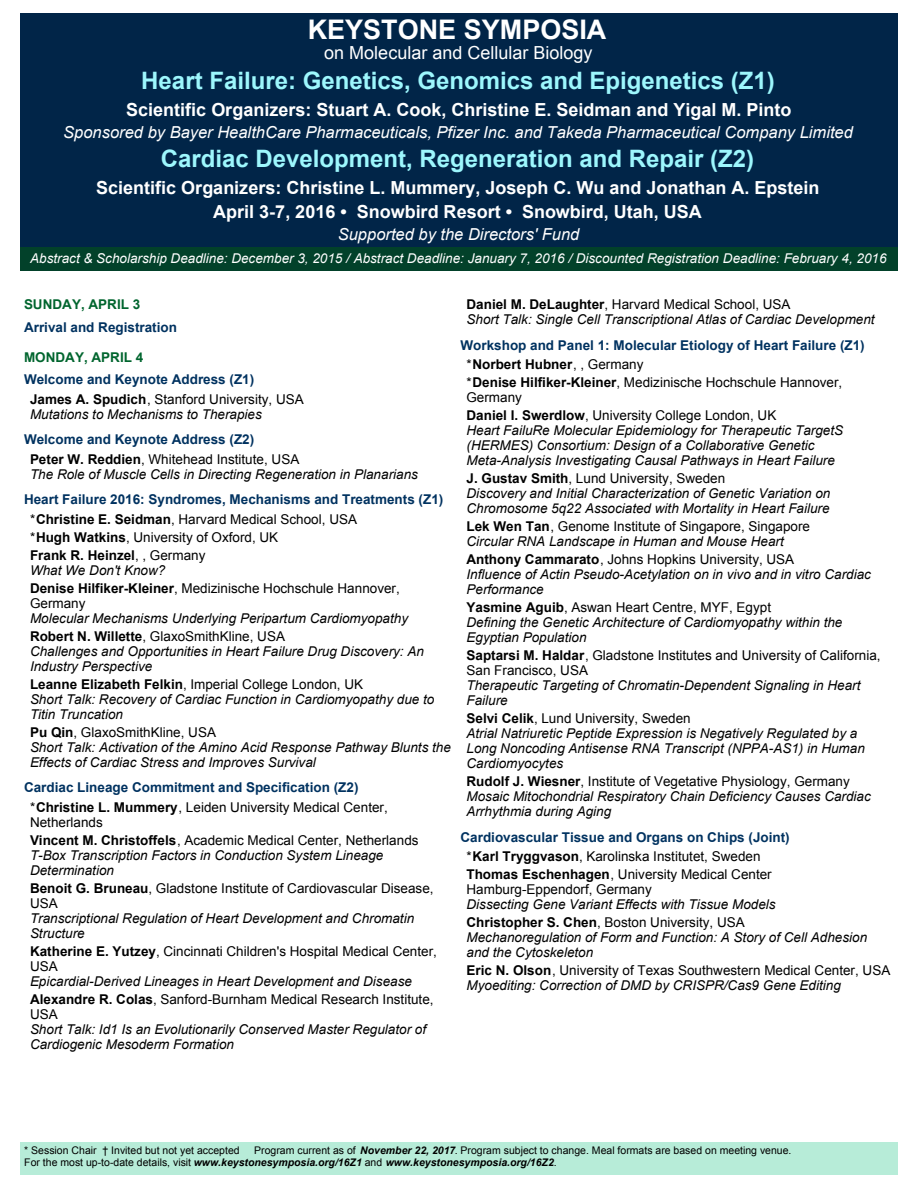
<style>
.page{position:relative;width:918px;height:1188px;background:#fff}
.page>*{position:absolute;margin:0;border:0;box-sizing:border-box;transform-origin:0 0}
.t1{font:700 27px "Arial";color:#fff}
.t2{font:700 24px "Arial";color:#9df7fd}
.t3{font:700 18px/24px "Arial";color:#fff;text-align:center}
.t4{font:18px "Arial";color:#fff}
.t5{font:italic 16.5px "Arial";color:#fff}
.t6{font:italic 13.5px/15px "Arial";color:#000}
.t7{font:13.5px/15px "Arial";color:#000}
.t8{font:700 13.5px/19.5px "Arial";color:#003260}
.t9{font:italic 13.5px "Arial";color:#fff}
.t10{font:700 13.5px "Arial";color:#00652e}
.t11{font:10.5px/12px "Arial";color:#000}
.s1{color:#000}
.s2{font-weight:400;color:#000}
.s3{font-weight:700}
.s4{font-style:italic}
.s5{font-weight:700;font-style:normal}
.s6{font-style:normal}
.s7{font-weight:700;font-style:italic}
</style>
<div class="page">
<div style="left:20px;top:1142px;width:877px;height:33px;background:#b7ecd8"></div>
<div style="left:20px;top:14px;width:877px;height:234px;background:#012548"></div>
<div style="left:20px;top:248px;width:877px;height:24px;background:#02412a"></div>
<h1 class="t1" style="left:308px;top:19px;width:300px">KEYSTONE SYMPOSIA</h1>
<h3 class="t4" style="left:324px;top:45px;width:270px">on Molecular and Cellular Biology</h3>
<h2 class="t2" style="left:141px;top:71px;width:635px">Heart Failure: Genetics, Genomics and Epigenetics (Z1)</h2>
<h3 class="t3" style="left:126px;top:99px;width:667px">Scientific Organizers: Stuart A. Cook, Christine E. Seidman and Yigal M. Pinto</h3>
<p class="t5" style="left:63px;top:126px;width:791px">Sponsored by Bayer HealthCare Pharmaceuticals, Pfizer Inc. and Takeda Pharmaceutical Company Limited</p>
<h2 class="t2" style="left:161px;top:149px;width:595px">Cardiac Development, Regeneration and Repair (Z2)</h2>
<h3 class="t3" style="left:96px;top:177px;width:725px">Scientific Organizers: Christine L. Mummery, Joseph C. Wu and Jonathan A. Epstein<br>April 3-7, 2016 • Snowbird Resort • Snowbird, Utah, USA</h3>
<p class="t5" style="left:338px;top:228px;width:243px">Supported by the Directors' Fund</p>
<p class="t9" style="left:30px;top:253px;width:858px">Abstract &amp; Scholarship Deadline: December 3, 2015 / Abstract Deadline: January 7, 2016 / Discounted Registration Deadline: February 4, 2016</p>
<p class="t10" style="left:24px;top:299px;width:118px">SUNDAY, APRIL 3</p>
<p class="t8" style="left:24px;top:318px;width:155px">Arrival and Registration</p>
<p class="t10" style="left:24px;top:352px;width:121px">MONDAY, APRIL 4</p>
<p class="t8" style="left:30px;top:371px;width:275px;text-indent:-6px">Welcome and Keynote Address (Z1)<br><span class="s1">James A. Spudich</span><span class="s2">, Stanford University, USA</span></p>
<p class="t6" style="left:30px;top:407px;width:233px">Mutations to Mechanisms to Therapies</p>
<p class="t8" style="left:30px;top:431px;width:271px;text-indent:-6px">Welcome and Keynote Address (Z2)<br><span class="s1">Peter W. Reddien</span><span class="s2">, Whitehead Institute, USA</span></p>
<p class="t6" style="left:30px;top:467px;width:389px">The Role of Muscle Cells in Directing Regeneration in Planarians</p>
<p class="t8" style="left:30px;top:491px;width:415px;text-indent:-6px">Heart Failure 2016: Syndromes, Mechanisms and Treatments (Z1) <span class="s2">*</span><span class="s1">Christine E. Seidman</span><span class="s2">, Harvard Medical School, USA</span></p>
<p class="t7" style="left:30px;top:529px;width:250px;line-height:18px">*<span class="s3">Hugh Watkins</span>, University of Oxford, UK<br><span class="s3">Frank R. Heinzel</span>, , Germany</p>
<p class="t7" style="left:30px;top:562px;width:371px;line-height:18px"><span class="s4">What We Don't Know?<br></span><span class="s3">Denise Hilfiker-Kleiner</span>, Medizinische Hochschule Hannover,</p>
<p class="t7" style="left:30px;top:597px;width:57px">Germany</p>
<p class="t6" style="left:30px;top:610px;width:380px;line-height:18px">Molecular Mechanisms Underlying Peripartum Cardiomyopathy<br><span class="s5">Robert N. Willette</span><span class="s6">, GlaxoSmithKline, USA</span></p>
<p class="t6" style="left:30px;top:644px;width:395px">Challenges and Opportunities in Heart Failure Drug Discovery: An<br>Industry Perspective</p>
<p class="t6" style="left:30px;top:677px;width:406px"><span class="s5">Leanne Elizabeth Felkin</span><span class="s6">, Imperial College London, UK<br></span>Short Talk: Recovery of Cardiac Function in Cardiomyopathy due to<br>Titin Truncation</p>
<p class="t6" style="left:30px;top:725px;width:422px"><span class="s5">Pu Qin</span><span class="s6">, GlaxoSmithKline, USA<br></span>Short Talk: Activation of the Amino Acid Response Pathway Blunts the<br>Effects of Cardiac Stress and Improves Survival</p>
<p class="t8" style="left:30px;top:779px;width:359px;text-indent:-6px">Cardiac Lineage Commitment and Specification (Z2) <span class="s2">*</span><span class="s1">Christine L. Mummery</span><span class="s2">, Leiden University Medical Center,</span></p>
<p class="t7" style="left:30px;top:814px;width:390px;line-height:18px">Netherlands<br><span class="s3">Vincent M. Christoffels</span>, Academic Medical Center, Netherlands</p>
<p class="t6" style="left:30px;top:848px;width:355px">T-Box Transcription Factors in Conduction System Lineage<br>Determination</p>
<p class="t7" style="left:30px;top:882px;width:405px"><span class="s3">Benoit G. Bruneau</span>, Gladstone Institute of Cardiovascular Disease,<br>USA</p>
<p class="t6" style="left:30px;top:911px;width:386px">Transcriptional Regulation of Heart Development and Chromatin<br>Structure</p>
<p class="t7" style="left:30px;top:945px;width:408px"><span class="s3">Katherine E. Yutzey</span>, Cincinnati Children's Hospital Medical Center,<br>USA</p>
<p class="t6" style="left:30px;top:973px;width:405px;line-height:18px">Epicardial-Derived Lineages in Heart Development and Disease<br><span class="s5">Alexandre R. Colas</span><span class="s6">, Sanford-Burnham Medical Research Institute,</span></p>
<p class="t7" style="left:30px;top:1008px;width:29px">USA</p>
<p class="t6" style="left:30px;top:1022px;width:398px">Short Talk: Id1 Is an Evolutionarily Conserved Master Regulator of<br>Cardiogenic Mesoderm Formation</p>
<p class="t6" style="left:466px;top:298px;width:410px"><span class="s5">Daniel M. DeLaughter</span><span class="s6">, Harvard Medical School, USA<br></span>Short Talk: Single Cell Transcriptional Atlas of Cardiac Development</p>
<p class="t8" style="left:466px;top:336px;width:400px;text-indent:-6px">Workshop and Panel 1: Molecular Etiology of Heart Failure (Z1) <span class="s2">*</span><span class="s1">Norbert Hubner</span><span class="s2">, , Germany</span></p>
<p class="t7" style="left:466px;top:376px;width:377px">*<span class="s3">Denise Hilfiker-Kleiner</span>, Medizinische Hochschule Hannover,<br>Germany</p>
<p class="t6" style="left:466px;top:409px;width:378px"><span class="s5">Daniel I. Swerdlow</span><span class="s6">, University College London, UK<br></span>Heart FailuRe Molecular Epidemiology for Therapeutic TargetS (HERMES) Consortium: Design of a Collaborative Genetic Meta-Analysis Investigating Causal Pathways in Heart Failure</p>
<p class="t6" style="left:466px;top:472px;width:365px"><span class="s5">J. Gustav Smith</span><span class="s6">, Lund University, Sweden<br></span>Discovery and Initial Characterization of Genetic Variation on<br>Chromosome 5q22 Associated with Mortality in Heart Failure</p>
<p class="t6" style="left:466px;top:520px;width:345px"><span class="s5">Lek Wen Tan</span><span class="s6">, Genome Institute of Singapore, Singapore<br></span>Circular RNA Landscape in Human and Mouse Heart</p>
<p class="t6" style="left:466px;top:553px;width:406px"><span class="s5">Anthony Cammarato</span><span class="s6">, Johns Hopkins University, USA<br></span>Influence of Actin Pseudo-Acetylation on in vivo and in vitro Cardiac<br>Performance</p>
<p class="t6" style="left:466px;top:601px;width:377px"><span class="s5">Yasmine Aguib</span><span class="s6">, Aswan Heart Centre, MYF, Egypt<br></span>Defining the Genetic Architecture of Cardiomyopathy within the<br>Egyptian Population</p>
<p class="t7" style="left:466px;top:649px;width:416px"><span class="s3">Saptarsi M. Haldar</span>, Gladstone Institutes and University of California,<br>San Francisco, USA</p>
<p class="t6" style="left:466px;top:679px;width:395px">Therapeutic Targeting of Chromatin-Dependent Signaling in Heart<br>Failure</p>
<p class="t6" style="left:466px;top:712px;width:400px"><span class="s5">Selvi Celik</span><span class="s6">, Lund University, Sweden<br></span>Atrial Natriuretic Peptide Expression is Negatively Regulated by a Long Noncoding Antisense RNA Transcript (NPPA-AS1) in Human Cardiomyocytes</p>
<p class="t6" style="left:466px;top:775px;width:406px"><span class="s5">Rudolf J. Wiesner</span><span class="s6">, Institute of Vegetative Physiology, Germany<br></span>Mosaic Mitochondrial Respiratory Chain Deficiency Causes Cardiac<br>Arrhythmia during Aging</p>
<p class="t8" style="left:466px;top:828px;width:325px;text-indent:-6px">Cardiovascular Tissue and Organs on Chips (Joint) <span class="s2">*</span><span class="s1">Karl Tryggvason</span><span class="s2">, Karolinska Institutet, Sweden</span></p>
<p class="t7" style="left:466px;top:868px;width:307px"><span class="s3">Thomas Eschenhagen</span>, University Medical Center<br>Hamburg-Eppendorf, Germany</p>
<p class="t6" style="left:466px;top:896px;width:311px;line-height:18px">Dissecting Gene Variant Effects with Tissue Models<br><span class="s5">Christopher S. Chen</span><span class="s6">, Boston University, USA</span></p>
<p class="t6" style="left:466px;top:931px;width:402px">Mechanoregulation of Form and Function: A Story of Cell Adhesion and the Cytoskeleton</p>
<p class="t6" style="left:466px;top:964px;width:425px"><span class="s5">Eric N. Olson</span><span class="s6">, University of Texas Southwestern Medical Center, USA<br></span>Myoediting: Correction of DMD by CRISPR/Cas9 Gene Editing</p>
<p class="t11" style="left:24px;top:1145px;width:217px">* Session Chair † Invited but not yet accepted</p>
<p class="t11" style="left:24px;top:1145px;width:769px;text-indent:230px">Program current as of <span class="s7">November 22, 2017</span>. Program subject to change. Meal formats are based on meeting venue.<br>For the most up-to-date details, visit <span class="s7">www.keystonesymposia.org/16Z1</span> and <span class="s7">www.keystonesymposia.org/16Z2</span>.</p>
</div>
